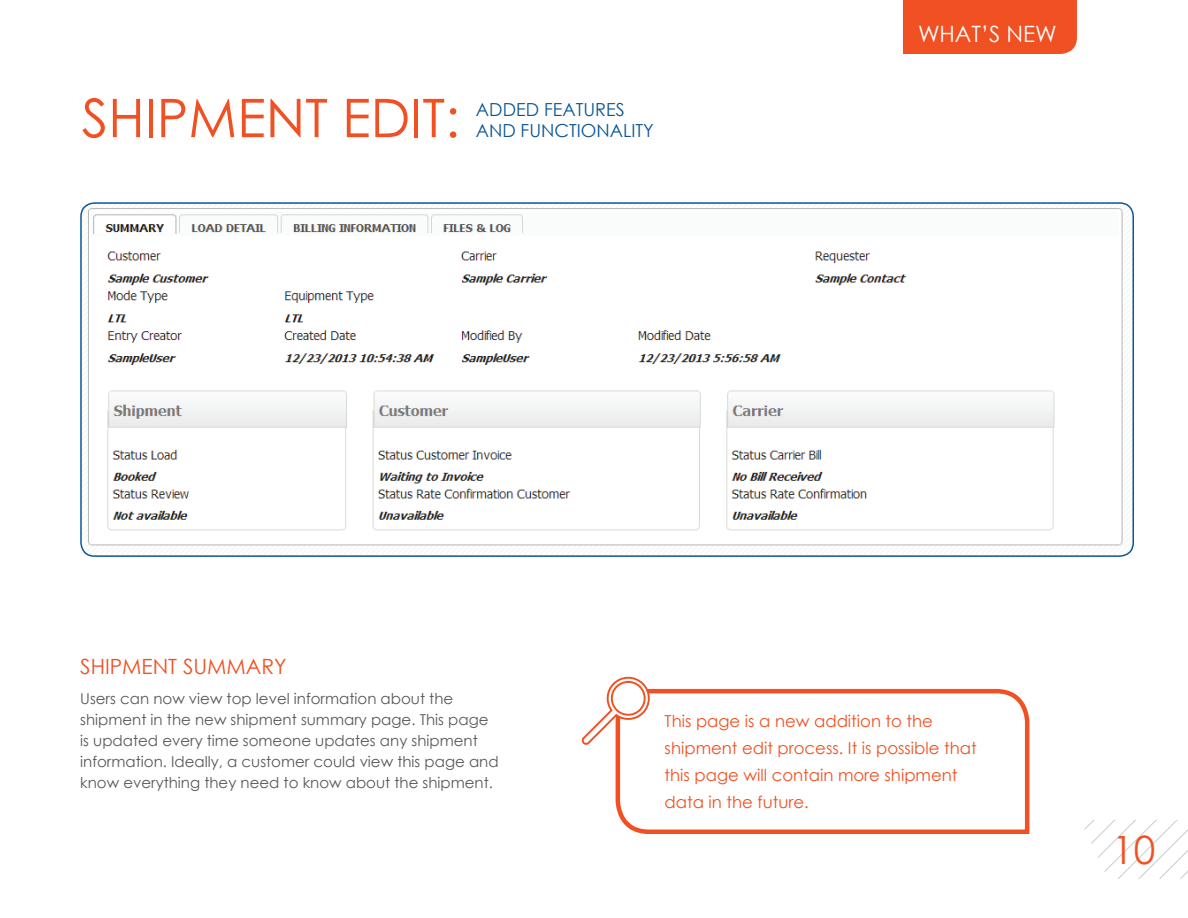
<style>
.page{position:relative;width:1188px;height:918px;background:#fff}
.page>*{position:absolute;margin:0;border:0;box-sizing:border-box;transform-origin:0 0}
.t1{font:53.25px "Century Gothic";color:#f05022}
.t2{font:39px "Century Gothic";color:#f05022}
.t3{font:22.5px "Century Gothic";color:#fff}
.t4{font:21px "Century Gothic";color:#f05022}
.t5{font:18px/21.6px "Century Gothic";color:#0b5596}
.t6{font:16.5px/27px "Century Gothic";color:#f05022}
.t7{font:15px/21px "Century Gothic";color:#57585a}
</style>
<div class="page">
<svg style="left:80px;top:202px;width:1054px;height:355px"></svg>
<svg style="left:616px;top:689px;width:413px;height:145px"></svg>
<svg style="left:1084px;top:820px;width:104px;height:59px"></svg>
<svg style="left:581px;top:676px;width:69px;height:70px"></svg>
<div style="left:903px;top:0;width:174px;height:54px;background:#f05022"></div>
<h1 class="t1" style="left:82px;top:81px;width:380px">SHIPMENT EDIT:</h1>
<p class="t5" style="left:476px;top:98px;width:179px">ADDED FEATURES<br>AND FUNCTIONALITY</p>
<h3 class="t3" style="left:918px;top:18px;width:140px">WHAT’S NEW</h3>
<h3 class="t4" style="left:80px;top:651px;width:208px">SHIPMENT SUMMARY</h3>
<p class="t7" style="left:80px;top:687px;width:420px">Users can now view top level information about the shipment in the new shipment summary page. This page is updated every time someone updates any shipment information. Ideally, a customer could view this page and know everything they need to know about the shipment.</p>
<p class="t6" style="left:665px;top:707px;width:314px">This page is a new addition to the shipment edit process. It is possible that this page will contain more shipment data in the future.</p>
<h2 class="t2" style="left:1112px;top:823px;width:45px">10</h2>
</div>
